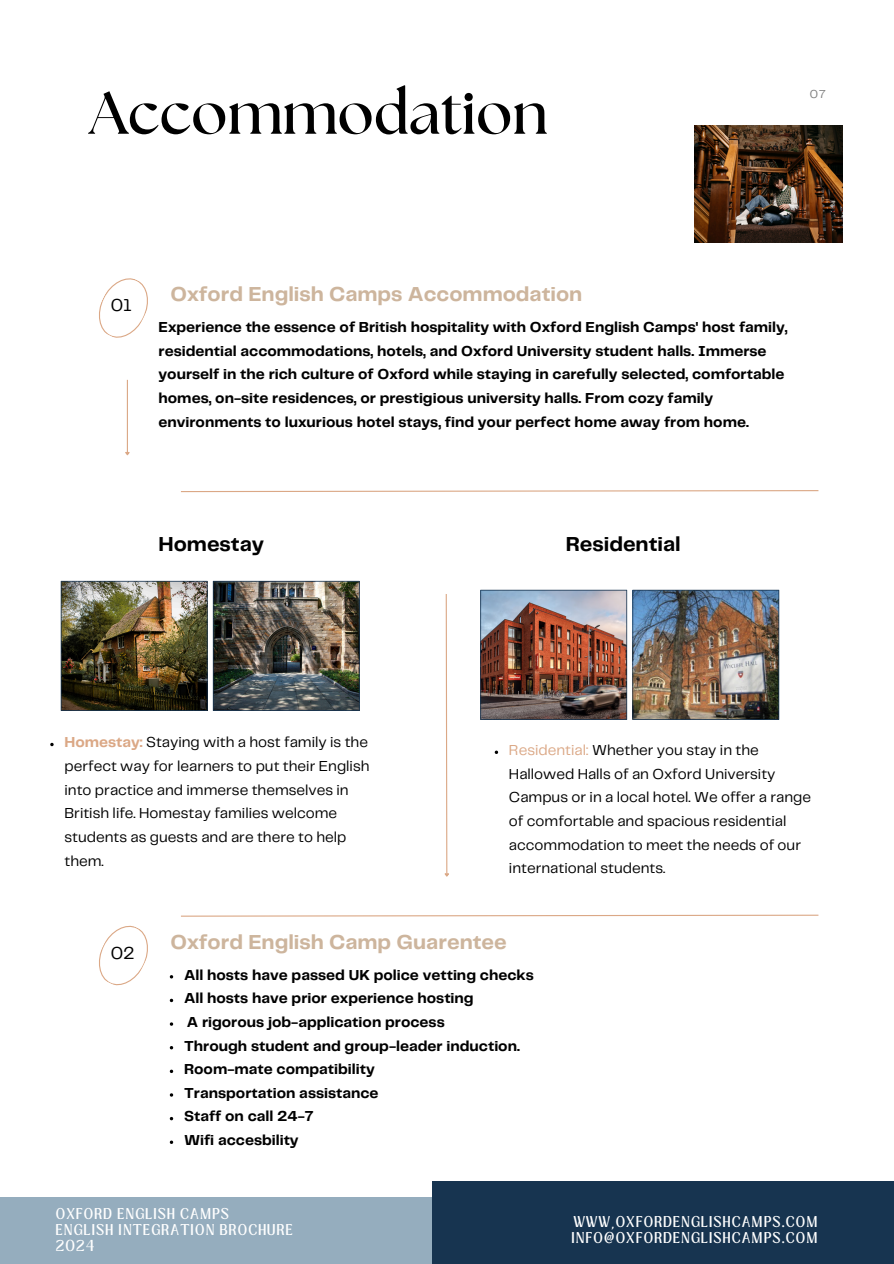
<style>
.page{position:relative;width:894px;height:1264px;background:#fff}
.page>*{position:absolute;margin:0;border:0;box-sizing:border-box;transform-origin:0 0}
.t1{font:700 60px "The Seasons";color:#000}
.t2{font:700 21px "Telegraf";color:#cdb59d}
.t3{font:700 21px "Telegraf";color:#000}
.t4{font:18px "Telegraf";color:#000}
.t5{font:700 15px/23.7px "Telegraf";color:#000}
.t6{font:15px/23.7px "Telegraf";color:#000}
.t7{font:12px "Loubag";letter-spacing:.1em;color:#fff}
.t8{font:12px "Telegraf";color:#7f7f7f}
.s1{font-weight:700;color:#dba886}
.s2{color:#dba886}
</style>
<div class="page">
<svg style="left:181px;top:490px;width:638px;height:2px"></svg>
<svg style="left:99px;top:278px;width:49px;height:60px"></svg>
<svg style="left:99px;top:925px;width:49px;height:61px"></svg>
<svg style="left:181px;top:914px;width:638px;height:3px"></svg>
<hr style="left:127px;top:380px;width:1px;height:72px;background:#dba886">
<svg style="left:125px;top:451px;width:5px;height:5px"></svg>
<svg style="left:444px;top:594px;width:5px;height:283px"></svg>
<img style="left:61px;top:581px;width:146px;height:130px">
<img style="left:213px;top:581px;width:146px;height:130px">
<svg style="left:170px;top:1069px;width:3px;height:4px"></svg>
<img style="left:480px;top:589px;width:299px;height:130px">
<img style="left:694px;top:125px;width:148px;height:118px">
<svg style="left:50px;top:742px;width:4px;height:4px"></svg>
<svg style="left:494px;top:750px;width:4px;height:4px"></svg>
<div style="left:0;top:1197px;width:450px;height:66px;background:#95adbe"></div>
<div style="left:432px;top:1181px;width:461px;height:82px;background:#173450"></div>
<h1 class="t1" style="left:89px;top:86px;width:460px">Accommodation</h1>
<p class="t8" style="left:809px;top:89px;width:18px">07</p>
<p class="t4" style="left:111px;top:298px;width:22px">01</p>
<h2 class="t2" style="left:170px;top:285px;width:413px">Oxford English Camps Accommodation</h2>
<p class="t5" style="left:158px;top:316px;width:630px">Experience the essence of British hospitality with Oxford English Camps' host family, residential accommodations, hotels, and Oxford University student halls. Immerse yourself in the rich culture of Oxford while staying in carefully selected, comfortable homes, on-site residences, or prestigious university halls. From cozy family environments to luxurious hotel stays, find your perfect home away from home.</p>
<p class="t3" style="left:158px;top:534px;width:107px">Homestay</p>
<p class="t3" style="left:565px;top:534px;width:116px">Residential</p>
<p class="t6" style="left:64px;top:731px;width:306px"><span class="s1">Homestay:</span> Staying with a host family is the perfect way for learners to put their English into practice and immerse themselves in British life. Homestay families welcome students as guests and are there to help them.</p>
<p class="t6" style="left:509px;top:739px;width:303px"><span class="s2">Residential:</span> Whether you stay in the Hallowed Halls of an Oxford University Campus or in a local hotel. We offer a range of comfortable and spacious residential accommodation to meet the needs of our international students.</p>
<p class="t4" style="left:111px;top:945px;width:25px">02</p>
<p class="t2" style="left:170px;top:933px;width:338px">Oxford English Camp Guarentee</p>
<h2 class="t5" style="left:184px;top:963px;width:351px">All hosts have passed UK police vetting checks</h2>
<h3 class="t5" style="left:184px;top:987px;width:291px">All hosts have prior experience hosting</h3>
<h2 class="t5" style="left:187px;top:1010px;width:259px">A rigorous job-application process</h2>
<h2 class="t5" style="left:184px;top:1034px;width:337px">Through student and group-leader induction.</h2>
<p class="t5" style="left:184px;top:1058px;width:192px">Room-mate compatibility</p>
<p class="t5" style="left:184px;top:1081px;width:196px">Transportation assistance</p>
<p class="t5" style="left:184px;top:1105px;width:131px">Staff on call 24-7</p>
<p class="t5" style="left:184px;top:1128px;width:116px">Wifi accesbility</p>
<p class="t7" style="left:56px;top:1204px;width:175px">OXFORD ENGLISH CAMPS</p>
<p class="t7" style="left:56px;top:1220px;width:238px">ENGLISH INTEGRATION BROCHURE</p>
<p class="t7" style="left:56px;top:1236px;width:41px">2024</p>
<p class="t7" style="left:573px;top:1212px;width:245px">WWW,OXFORDENGLISHCAMPS.COM</p>
<p class="t7" style="left:571px;top:1228px;width:247px">INFO@OXFORDENGLISHCAMPS.COM</p>
</div>
